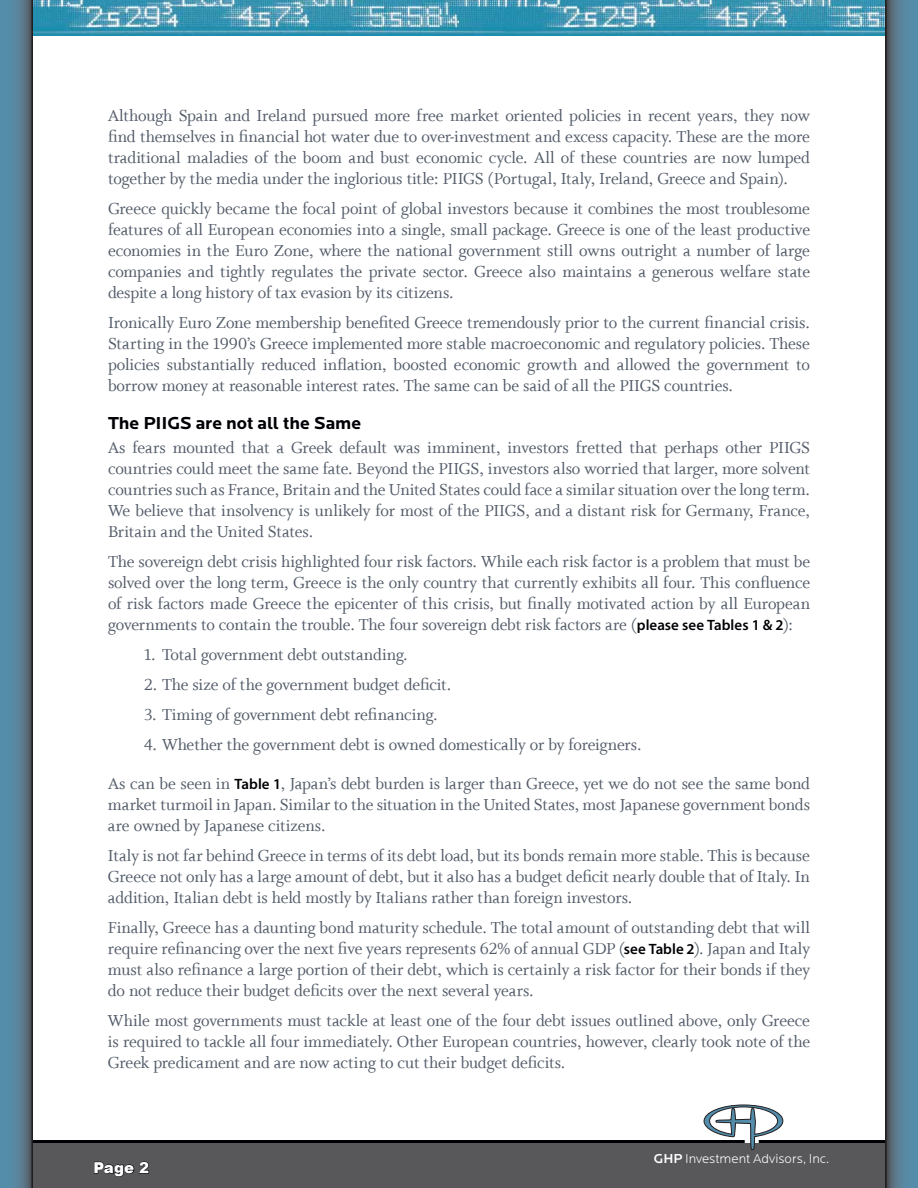
<style>
.page{position:relative;width:918px;height:1188px;background:#fff}
.page>*{position:absolute;margin:0;border:0;box-sizing:border-box;transform-origin:0 0}
.t1{font:18px/21px "Whitman Roman LF";letter-spacing:-.01em;color:#525b68;text-align:justify}
.t2{font:700 18px "Locator";letter-spacing:-.005em;color:#000005}
.t3{font:900 15px "Arial";color:#fff}
.t4{font:300 13.5px "Locator";letter-spacing:-.005em;color:#fff}
.s1{font-family:"Myriad Pro";font-weight:600;font-size:15px;color:#000005}
.s2{font-weight:500}
</style>
<div class="page">
<div style="left:0;top:1143px;width:918px;height:45px;background:#58585b"></div>
<hr style="left:24px;top:1140px;width:721px;height:3px;background:#000005">
<hr style="left:759px;top:1140px;width:132px;height:3px;background:#000005">
<img style="left:33px;top:0;width:472px;height:35px">
<img style="left:505px;top:0;width:380px;height:35px">
<svg style="left:703px;top:1104px;width:81px;height:46px"></svg>
<svg style="left:0;top:0;width:33px;height:1188px;background:#567e94"></svg>
<svg style="left:885px;top:0;width:33px;height:1188px;background:#527488"></svg>
<svg style="left:94px;top:1161px;width:55px;height:16px"></svg>
<p class="t1" style="left:108px;top:106px;width:704px">Although Spain and Ireland pursued more free market oriented policies in recent years, they now find themselves in financial hot water due to over-investment and excess capacity. These are the more traditional maladies of the boom and bust economic cycle. All of these countries are now lumped together by the media under the inglorious title: PIIGS (Portugal, Italy, Ireland, Greece and Spain).</p>
<p class="t1" style="left:108px;top:199px;width:704px">Greece quickly became the focal point of global investors because it combines the most troublesome features of all European economies into a single, small package. Greece is one of the least productive economies in the Euro Zone, where the national government still owns outright a number of large companies and tightly regulates the private sector. Greece also maintains a generous welfare state despite a long history of tax evasion by its citizens.</p>
<p class="t1" style="left:108px;top:313px;width:704px">Ironically Euro Zone membership benefited Greece tremendously prior to the current financial crisis.<br>Starting in the 1990’s Greece implemented more stable macroeconomic and regulatory policies. These policies substantially reduced inflation, boosted economic growth and allowed the government to borrow money at reasonable interest rates. The same can be said of all the PIIGS countries.</p>
<p class="t2" style="left:108px;top:413px;width:255px">The PIIGS are not all the Same</p>
<p class="t1" style="left:108px;top:437px;width:704px">As fears mounted that a Greek default was imminent, investors fretted that perhaps other PIIGS countries could meet the same fate. Beyond the PIIGS, investors also worried that larger, more solvent countries such as France, Britain and the United States could face a similar situation over the long term.<br>We believe that insolvency is unlikely for most of the PIIGS, and a distant risk for Germany, France, Britain and the United States.</p>
<p class="t1" style="left:108px;top:551px;width:704px">The sovereign debt crisis highlighted four risk factors. While each risk factor is a problem that must be solved over the long term, Greece is the only country that currently exhibits all four. This confluence of risk factors made Greece the epicenter of this crisis, but finally motivated action by all European governments to contain the trouble. The four sovereign debt risk factors are (<span class="s1">please see Tables 1 &amp; 2</span>):</p>
<p class="t1" style="left:144px;top:644px;width:265px">1. Total government debt outstanding.</p>
<p class="t1" style="left:144px;top:674px;width:309px">2. The size of the government budget deficit.</p>
<p class="t1" style="left:144px;top:704px;width:295px">3. Timing of government debt refinancing.</p>
<p class="t1" style="left:108px;top:725px;width:704px;line-height:39px;text-indent:36px">4. Whether the government debt is owned domestically or by foreigners.<br>As can be seen in <span class="s1">Table 1</span>, Japan’s debt burden is larger than Greece, yet we do not see the same bond</p>
<p class="t1" style="left:108px;top:794px;width:704px">market turmoil in Japan. Similar to the situation in the United States, most Japanese government bonds are owned by Japanese citizens.</p>
<p class="t1" style="left:108px;top:845px;width:704px">Italy is not far behind Greece in terms of its debt load, but its bonds remain more stable. This is because Greece not only has a large amount of debt, but it also has a budget deficit nearly double that of Italy. In addition, Italian debt is held mostly by Italians rather than foreign investors.</p>
<p class="t1" style="left:108px;top:917px;width:704px">Finally, Greece has a daunting bond maturity schedule. The total amount of outstanding debt that will require refinancing over the next five years represents 62% of annual GDP (<span class="s1">see Table 2</span>). Japan and Italy must also refinance a large portion of their debt, which is certainly a risk factor for their bonds if they do not reduce their budget deficits over the next several years.</p>
<p class="t1" style="left:108px;top:1010px;width:704px">While most governments must tackle at least one of the four debt issues outlined above, only Greece is required to tackle all four immediately. Other European countries, however, clearly took note of the Greek predicament and are now acting to cut their budget deficits.</p>
<p class="t3" style="left:93px;top:1157px;width:57px">Page 2</p>
<p class="t4" style="left:654px;top:1152px;width:177px"><span class="s2">GHP</span> Investment Advisors, Inc.</p>
</div>
